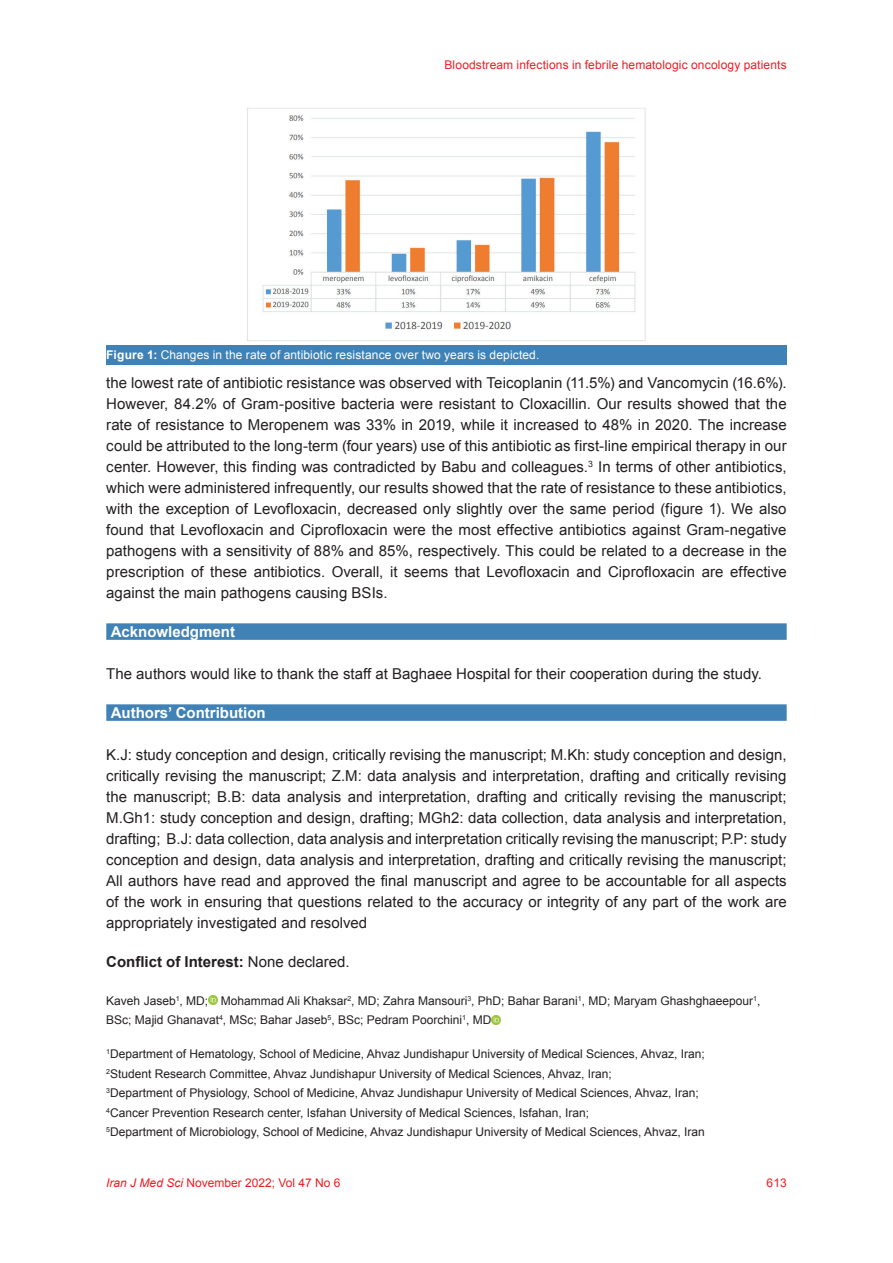
<style>
.page{position:relative;width:893px;height:1263px;background:#fff}
.page>*{position:absolute;margin:0;border:0;box-sizing:border-box;transform-origin:0 0}
.t1{font:15px/21px "Arial";color:#231f20;text-align:justify}
.t2{font:700 15px "Arial";color:#fff}
.t3{font:700 15px "Arial";color:#231f20}
.t4{font:12px/19.5px "Arial";color:#231f20}
.t5{font:12px "Arial";letter-spacing:.01em;color:#ee1d23}
.t6{font:12px "Arial";letter-spacing:.01em;color:#fff}
.s1{font-weight:700}
.s2{font-weight:400}
.s3{font-style:italic}
</style>
<div class="page">
<div style="left:106px;top:623px;width:681px;height:17px;background:#4082b5"></div>
<div style="left:106px;top:704px;width:681px;height:17px;background:#4082b5"></div>
<svg style="left:208px;top:996px;width:9px;height:9px"></svg>
<svg style="left:491px;top:1015px;width:10px;height:9px"></svg>
<img style="left:247px;top:108px;width:399px;height:233px">
<div style="left:106px;top:345px;width:681px;height:20px;background:#4082b5"></div>
<p class="t5" style="left:444px;top:57px;width:344px">Bloodstream infections in febrile hematologic oncology patients</p>
<p class="t6" style="left:106px;top:346px;width:434px"><span class="s1">Figure 1:</span> Changes in the rate of antibiotic resistance over two years is depicted.</p>
<p class="t1" style="left:106px;top:373px;width:682px">the lowest rate of antibiotic resistance was observed with Teicoplanin (11.5%) and Vancomycin (16.6%).<br>However, 84.2% of Gram-positive bacteria were resistant to Cloxacillin. Our results showed that the rate of resistance to Meropenem was 33% in 2019, while it increased to 48% in 2020. The increase could be attributed to the long-term (four years) use of this antibiotic as first-line empirical therapy in our center. However, this finding was contradicted by Babu and colleagues.<sup>3</sup> In terms of other antibiotics, which were administered infrequently, our results showed that the rate of resistance to these antibiotics, with the exception of Levofloxacin, decreased only slightly over the same period (figure 1). We also found that Levofloxacin and Ciprofloxacin were the most effective antibiotics against Gram-negative pathogens with a sensitivity of 88% and 85%, respectively. This could be related to a decrease in the prescription of these antibiotics. Overall, it seems that Levofloxacin and Ciprofloxacin are effective against the main pathogens causing BSIs.</p>
<p class="t2" style="left:111px;top:621px;width:126px">Acknowledgment</p>
<p class="t1" style="left:106px;top:664px;width:657px">The authors would like to thank the staff at Baghaee Hospital for their cooperation during the study.</p>
<p class="t2" style="left:111px;top:702px;width:156px">Authors’ Contribution</p>
<p class="t1" style="left:106px;top:745px;width:682px">K.J: study conception and design, critically revising the manuscript; M.Kh: study conception and design, critically revising the manuscript; Z.M: data analysis and interpretation, drafting and critically revising the manuscript; B.B: data analysis and interpretation, drafting and critically revising the manuscript; M.Gh1: study conception and design, drafting; MGh2: data collection, data analysis and interpretation, drafting; B.J: data collection, data analysis and interpretation critically revising the manuscript; P.P: study conception and design, data analysis and interpretation, drafting and critically revising the manuscript; All authors have read and approved the final manuscript and agree to be accountable for all aspects of the work in ensuring that questions related to the accuracy or integrity of any part of the work are appropriately investigated and resolved</p>
<p class="t3" style="left:106px;top:951px;width:245px">Conflict of Interest: <span class="s2">None declared.</span></p>
<p class="t4" style="left:106px;top:991px;width:656px">Kaveh Jaseb<sup>1</sup>, MD; Mohammad Ali Khaksar<sup>2</sup>, MD; Zahra Mansouri<sup>3</sup>, PhD; Bahar Barani<sup>1</sup>, MD; Maryam Ghashghaeepour<sup>1</sup>,<br>BSc; Majid Ghanavat<sup>4</sup>, MSc; Bahar Jaseb<sup>5</sup>, BSc; Pedram Poorchini<sup>1</sup>, MD</p>
<p class="t4" style="left:106px;top:1044px;width:600px"><sup>1</sup>Department of Hematology, School of Medicine, Ahvaz Jundishapur University of Medical Sciences, Ahvaz, Iran; <sup>2</sup>Student Research Committee, Ahvaz Jundishapur University of Medical Sciences, Ahvaz, Iran;<br><sup>3</sup>Department of Physiology, School of Medicine, Ahvaz Jundishapur University of Medical Sciences, Ahvaz, Iran; <sup>4</sup>Cancer Prevention Research center, Isfahan University of Medical Sciences, Isfahan, Iran;<br><sup>5</sup>Department of Microbiology, School of Medicine, Ahvaz Jundishapur University of Medical Sciences, Ahvaz, Iran</p>
<p class="t5" style="left:106px;top:1175px;width:236px"><span class="s3">Iran J Med Sci</span> November 2022; Vol 47 No 6</p>
<p class="t5" style="left:767px;top:1175px;width:22px">613</p>
</div>
